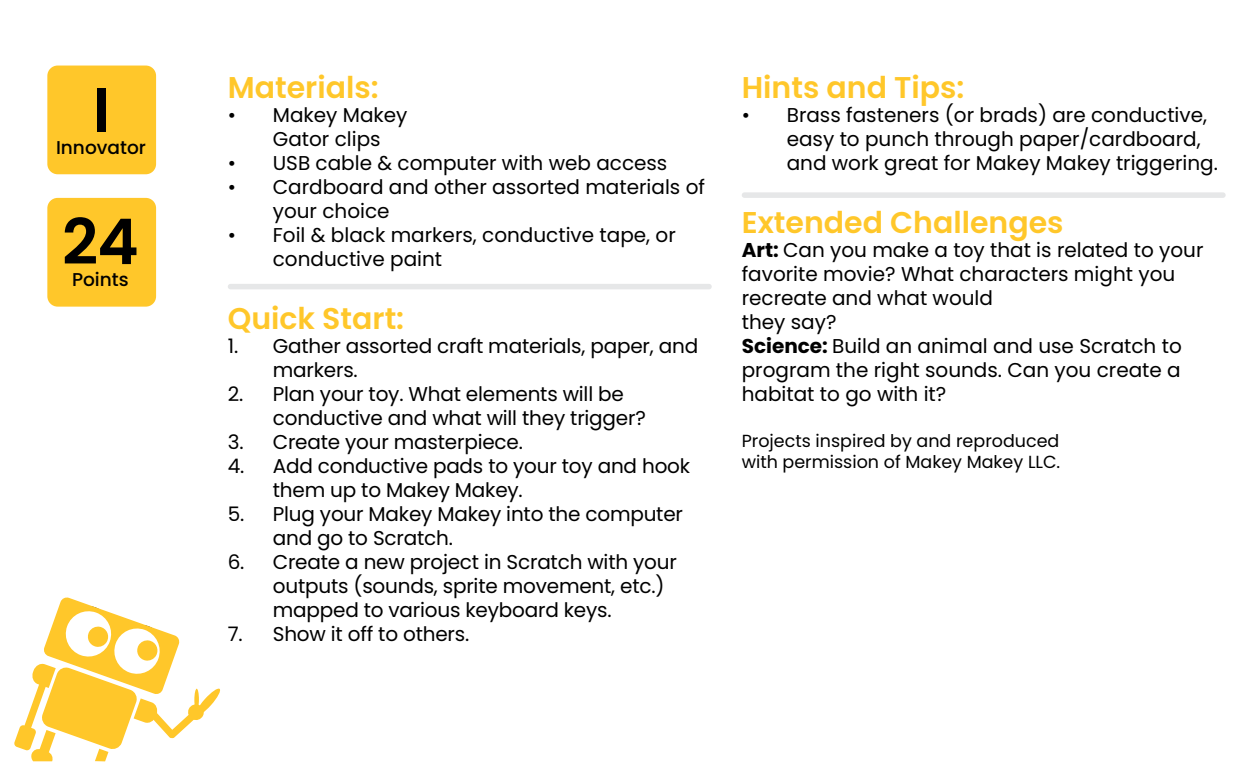
<style>
.page{position:relative;width:1260px;height:765px;background:#fff}
.page>*{position:absolute;margin:0;border:0;box-sizing:border-box;transform-origin:0 0}
.t1{font:600 63px "Poppins";color:#000}
.t2{font:600 30px "Poppins";color:#ffc72a}
.t3{font:20px/24px "Poppins";color:#000}
.t4{font:500 18.5px "Poppins";color:#000}
.t5{font:17.5px/21px "Poppins";color:#000}
.s1{font-weight:700}
</style>
<div class="page">
<svg style="left:14px;top:597px;width:207px;height:164px"></svg>
<div style="left:47px;top:66px;width:109px;height:108px;background:#ffc72a;border-radius:10px"></div>
<div style="left:47px;top:198px;width:109px;height:109px;background:#ffc72a;border-radius:10px"></div>
<div style="left:228px;top:284px;width:484px;height:5px;background:#e6e7e8;border-radius:3px"></div>
<div style="left:742px;top:192px;width:484px;height:6px;background:#e6e7e8;border-radius:3px"></div>
<h1 class="t1" style="left:92px;top:73px;width:19px">I</h1>
<p class="t4" style="left:56px;top:137px;width:92px">Innovator</p>
<h1 class="t1" style="left:62px;top:205px;width:78px">24</h1>
<p class="t4" style="left:72px;top:269px;width:58px">Points</p>
<h2 class="t2" style="left:228px;top:70px;width:152px">Materials:</h2>
<p class="t3" style="left:273px;top:103px;width:136px;text-indent:-45px">• Makey Makey<br>Gator clips</p>
<p class="t3" style="left:228px;top:151px;width:441px">• USB cable &amp; computer with web access</p>
<p class="t3" style="left:273px;top:175px;width:434px;text-indent:-45px">• Cardboard and other assorted materials of your choice</p>
<p class="t3" style="left:273px;top:223px;width:405px;text-indent:-45px">• Foil &amp; black markers, conductive tape, or conductive paint</p>
<h2 class="t2" style="left:228px;top:301px;width:178px">Quick Start:</h2>
<p class="t3" style="left:273px;top:334px;width:427px;text-indent:-45px">1. Gather assorted craft materials, paper, and markers.</p>
<p class="t3" style="left:273px;top:382px;width:375px;text-indent:-45px">2. Plan your toy. What elements will be conductive and what will they trigger?</p>
<p class="t3" style="left:228px;top:430px;width:297px">3. Create your masterpiece.</p>
<p class="t3" style="left:273px;top:454px;width:419px;text-indent:-45px">4. Add conductive pads to your toy and hook them up to Makey Makey.</p>
<p class="t3" style="left:273px;top:502px;width:412px;text-indent:-45px">5. Plug your Makey Makey into the computer and go to Scratch.</p>
<p class="t3" style="left:273px;top:550px;width:406px;text-indent:-45px">6. Create a new project in Scratch with your outputs (sounds, sprite movement, etc.) mapped to various keyboard keys.</p>
<p class="t3" style="left:228px;top:622px;width:243px">7. Show it off to others.</p>
<h2 class="t2" style="left:742px;top:70px;width:224px">Hints and Tips:</h2>
<p class="t3" style="left:787px;top:103px;width:433px;text-indent:-45px">• Brass fasteners (or brads) are conductive, easy to punch through paper/cardboard, and work great for Makey Makey triggering.</p>
<h2 class="t2" style="left:742px;top:205px;width:323px">Extended Challenges</h2>
<p class="t3" style="left:742px;top:238px;width:463px"><span class="s1">Art:</span> Can you make a toy that is related to your favorite movie? What characters might you recreate and what would<br>they say?<br><span class="s1">Science:</span> Build an animal and use Scratch to program the right sounds. Can you create a habitat to go with it?</p>
<p class="t5" style="left:742px;top:430px;width:320px">Projects inspired by and reproduced with permission of Makey Makey LLC.</p>
</div>
